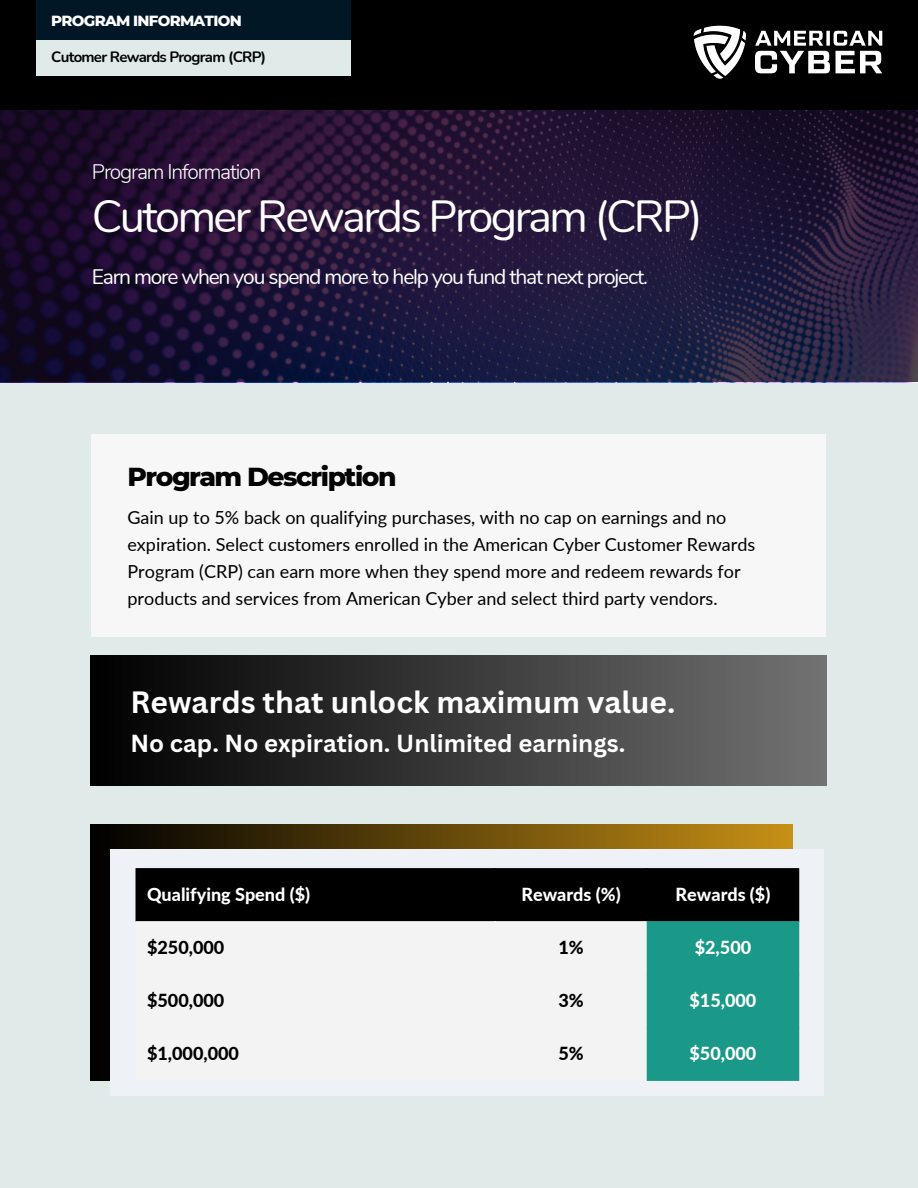
<style>
.page{position:relative;width:918px;height:1188px;background:#dfeae9}
.page>*{position:absolute;margin:0;border:0;box-sizing:border-box;transform-origin:0 0}
.t1{font:45px "Nunito";letter-spacing:-.055em;color:#fff}
.t2{font:700 30px "Canva Sans";color:#fff}
.t3{font:800 26.55px "Montserrat";letter-spacing:-.055em;color:#000}
.t4{font:700 24px "Canva Sans";color:#fff}
.t5{font:21px "Nunito";letter-spacing:-.055em;color:#fff}
.t6{font:300 21px "Nunito";letter-spacing:-.055em;color:#fff}
.t7{font:18px/27px "Lato";color:#000}
.t8{font:800 18px "Lato";color:#fff}
.t9{font:800 18px "Lato";color:#000}
.t10{font:700 15px "Nunito";letter-spacing:-.05em;color:#000}
.t11{font:800 15px "Montserrat";letter-spacing:-.05em;color:#fff}
</style>
<div class="page">
<div style="left:0;top:0;width:918px;height:110px;background:#000"></div>
<div style="left:92px;top:434px;width:734px;height:203px;background:#f7f7f7"></div>
<img style="left:693px;top:25px;width:190px;height:54px">
<div style="left:36px;top:0;width:315px;height:40px;background:#011725"></div>
<div style="left:36px;top:40px;width:315px;height:36px;background:#dfeae9"></div>
<svg style="left:0;top:110px;width:918px;height:272px;background:#201536"></svg>
<div style="left:90px;top:825px;width:702px;height:256px;background:linear-gradient(to right,#000,#c69016)"></div>
<div style="left:110px;top:849px;width:714px;height:247px;background:#eef1f6"></div>
<svg style="left:136px;top:868px;width:663px;height:213px"></svg>
<div style="left:90px;top:656px;width:736px;height:130px;background:linear-gradient(to right,#000,#727272)"></div>
<h4 class="t11" style="left:51px;top:11px;width:192px">PROGRAM INFORMATION</h4>
<h1 class="t10" style="left:51px;top:47px;width:216px">Cutomer Rewards Program (CRP)</h1>
<p class="t6" style="left:92px;top:158px;width:171px">Program Information</p>
<p class="t1" style="left:92px;top:187px;width:613px">Cutomer Rewards Program (CRP)</p>
<p class="t5" style="left:92px;top:262px;width:558px">Earn more when you spend more to help you fund that next project.</p>
<p class="t3" style="left:127px;top:460px;width:270px">Program Description</p>
<p class="t7" style="left:127px;top:504px;width:629px">Gain up to 5% back on qualifying purchases, with no cap on earnings and no expiration. Select customers enrolled in the American Cyber Customer Rewards Program (CRP) can earn more when they spend more and redeem rewards for products and services from American Cyber and select third party vendors.</p>
<p class="t2" style="left:130px;top:681px;width:546px">Rewards that unlock maximum value.</p>
<p class="t4" style="left:130px;top:726px;width:496px">No cap. No expiration. Unlimited earnings.</p>
<h4 class="t8" style="left:147px;top:883px;width:165px">Qualifying Spend ($)</h4>
<h2 class="t8" style="left:521px;top:883px;width:101px">Rewards (%)</h2>
<h5 class="t8" style="left:676px;top:883px;width:96px">Rewards ($)</h5>
<h2 class="t9" style="left:147px;top:936px;width:79px">$250,000</h2>
<h3 class="t9" style="left:558px;top:936px;width:27px">1%</h3>
<p class="t8" style="left:695px;top:936px;width:58px">$2,500</p>
<p class="t9" style="left:147px;top:989px;width:79px">$500,000</p>
<p class="t9" style="left:558px;top:989px;width:27px">3%</p>
<p class="t8" style="left:690px;top:989px;width:68px">$15,000</p>
<p class="t9" style="left:147px;top:1042px;width:94px">$1,000,000</p>
<p class="t9" style="left:558px;top:1042px;width:27px">5%</p>
<p class="t8" style="left:690px;top:1042px;width:68px">$50,000</p>
</div>
